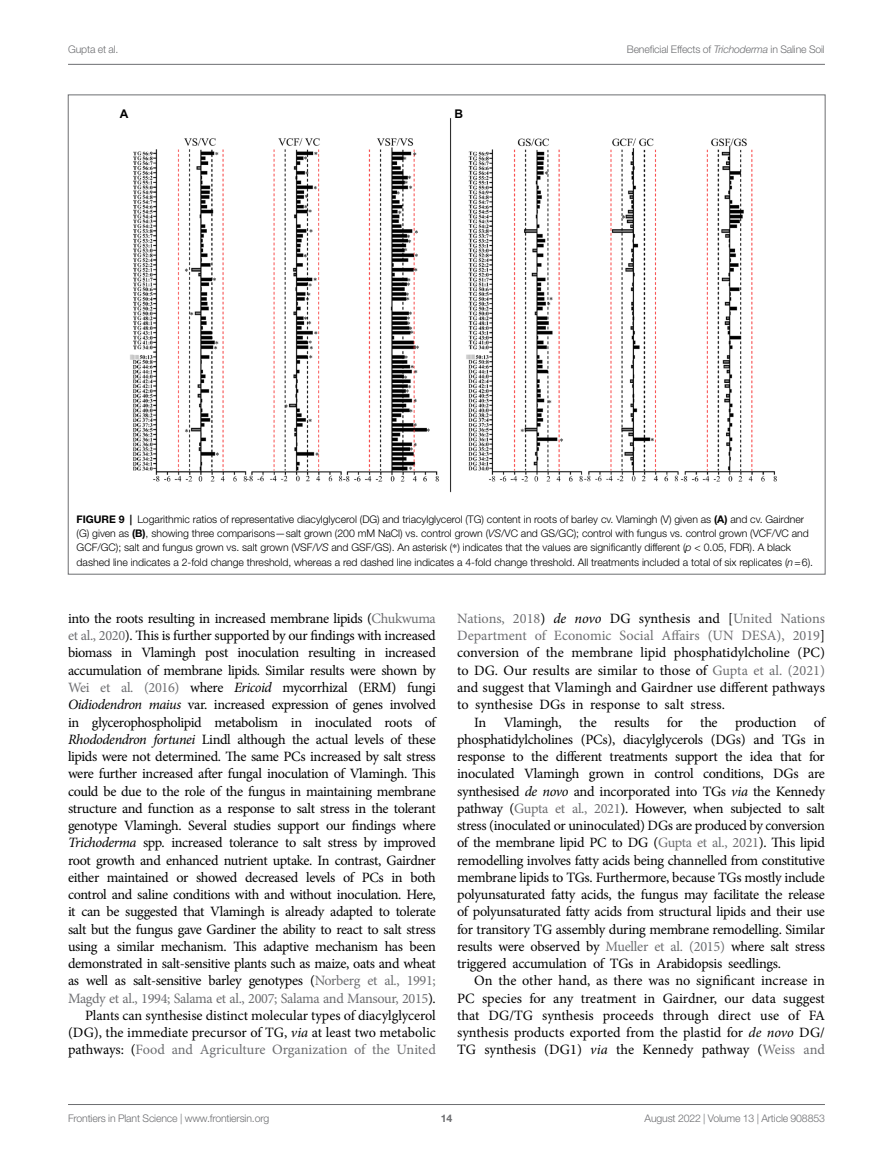
<style>
.page{position:relative;width:893px;height:1170px;background:#fff}
.page>*{position:absolute;margin:0;border:0;box-sizing:border-box;transform-origin:0 0}
.TEXT{font:14.25px/17.2px "Minion Pro";letter-spacing:-.015em;color:#000;text-align:justify}
.t1{font:700 12px "Arial";color:#000}
.FIG_LEG{font:300 10.5px/14.2px "Helvetica Neue LT Std";letter-spacing:-.005em;color:#000}
.t2{font:300 10.5px "Helvetica Neue LT Std";letter-spacing:-.015em;color:#6d6e71}
.t3{font:700 10.5px "Helvetica Neue LT Std";color:#6d6e71}
.s1{font-style:italic}
.s2{font-weight:700}
.s3{font-family:"STIX General";font-weight:400}
.s4{color:#6d6e71}
</style>
<div class="page">
<hr style="left:68px;top:64px;width:757px;height:1px;background:#6d6e71">
<hr style="left:68px;top:1104px;width:757px;height:1px;background:#6d6e71">
<img style="left:130px;top:118px;width:647px;height:375px">
<p class="t2" style="left:68px;top:42px;width:52px">Gupta et al.</p>
<p class="t2" style="left:627px;top:42px;width:200px">Beneficial Effects of <span class="s1">Trichoderma</span> in Saline Soil</p>
<p class="t1" style="left:120px;top:105px;width:10px">A</p>
<p class="t1" style="left:455px;top:105px;width:10px">B</p>
<p class="FIG_LEG" style="left:77px;top:512px;width:738px"><span class="s2">FIGURE 9 |</span> Logarithmic ratios of representative diacylglycerol (DG) and triacylglycerol (TG) content in roots of barley cv. Vlamingh (V) given as <span class="s2">(A)</span> and cv. Gairdner (G) given as <span class="s2">(B)</span>, showing three comparisons—salt grown (200 mM NaCl) vs. control grown (<span class="s1">VS</span>/VC and GS/GC); control with fungus vs. control grown (VCF/VC and GCF/GC); salt and fungus grown vs. salt grown (VSF/<span class="s1">VS</span> and GSF/GS). An asterisk (<span class="s3">*</span>) indicates that the values are significantly different (<span class="s1">p</span> &lt; 0.05, FDR). A black dashed line indicates a 2-fold change threshold, whereas a red dashed line indicates a 4-fold change threshold. All treatments included a total of six replicates (<span class="s1">n</span>=6).</p>
<p class="TEXT" style="left:68px;top:609px;width:369px">into the roots resulting in increased membrane lipids (<span class="s4">Chukwuma et al., 2020</span>). This is further supported by our findings with increased biomass in Vlamingh post inoculation resulting in increased accumulation of membrane lipids. Similar results were shown by <span class="s4">Wei et al. (2016)</span> where <span class="s1">Ericoid</span> mycorrhizal (ERM) fungi <span class="s1">Oidiodendron maius</span> var. increased expression of genes involved in glycerophospholipid metabolism in inoculated roots of <span class="s1">Rhododendron fortunei</span> Lindl although the actual levels of these lipids were not determined. The same PCs increased by salt stress were further increased after fungal inoculation of Vlamingh. This could be due to the role of the fungus in maintaining membrane structure and function as a response to salt stress in the tolerant genotype Vlamingh. Several studies support our findings where <span class="s1">Trichoderma</span> spp. increased tolerance to salt stress by improved root growth and enhanced nutrient uptake. In contrast, Gairdner either maintained or showed decreased levels of PCs in both control and saline conditions with and without inoculation. Here, it can be suggested that Vlamingh is already adapted to tolerate salt but the fungus gave Gardiner the ability to react to salt stress using a similar mechanism. This adaptive mechanism has been demonstrated in salt-sensitive plants such as maize, oats and wheat as well as salt-sensitive barley genotypes (<span class="s4">Norberg et al., 1991; Magdy et al., 1994; Salama et al., 2007; Salama and Mansour, 2015</span>).</p>
<p class="TEXT" style="left:68px;top:1006px;width:369px;text-indent:17px">Plants can synthesise distinct molecular types of diacylglycerol (DG), the immediate precursor of TG, <span class="s1">via</span> at least two metabolic pathways: (<span class="s4">Food and Agriculture Organization of the United</span></p>
<p class="TEXT" style="left:457px;top:609px;width:369px"><span class="s4">Nations, 2018</span>) <span class="s1">de novo</span> DG synthesis and [<span class="s4">United Nations Department of Economic Social Affairs (UN DESA), 2019</span>] conversion of the membrane lipid phosphatidylcholine (PC) to DG. Our results are similar to those of <span class="s4">Gupta et al. (2021) </span>and suggest that Vlamingh and Gairdner use different pathways to synthesise DGs in response to salt stress.</p>
<p class="TEXT" style="left:457px;top:713px;width:369px;text-indent:17px">In Vlamingh, the results for the production of phosphatidylcholines (PCs), diacylglycerols (DGs) and TGs in response to the different treatments support the idea that for inoculated Vlamingh grown in control conditions, DGs are synthesised <span class="s1">de novo</span> and incorporated into TGs <span class="s1">via</span> the Kennedy pathway (<span class="s4">Gupta et al., 2021</span>). However, when subjected to salt stress (inoculated or uninoculated) DGs are produced by conversion of the membrane lipid PC to DG (<span class="s4">Gupta et al., 2021</span>). This lipid remodelling involves fatty acids being channelled from constitutive membrane lipids to TGs. Furthermore, because TGs mostly include polyunsaturated fatty acids, the fungus may facilitate the release of polyunsaturated fatty acids from structural lipids and their use for transitory TG assembly during membrane remodelling. Similar results were observed by <span class="s4">Mueller et al. (2015)</span> where salt stress triggered accumulation of TGs in Arabidopsis seedlings.</p>
<p class="TEXT" style="left:457px;top:972px;width:369px;text-indent:17px">On the other hand, as there was no significant increase in PC species for any treatment in Gairdner, our data suggest that DG/TG synthesis proceeds through direct use of FA synthesis products exported from the plastid for <span class="s1">de novo</span> DG/ TG synthesis (DG1) <span class="s1">via</span> the Kennedy pathway (<span class="s4">Weiss and</span></p>
<p class="t2" style="left:68px;top:1111px;width:203px">Frontiers in Plant Science | www.frontiersin.org</p>
<p class="t3" style="left:441px;top:1111px;width:13px">14</p>
<p class="t2" style="left:645px;top:1111px;width:182px">August 2022 | Volume 13 | Article 908853</p>
</div>
